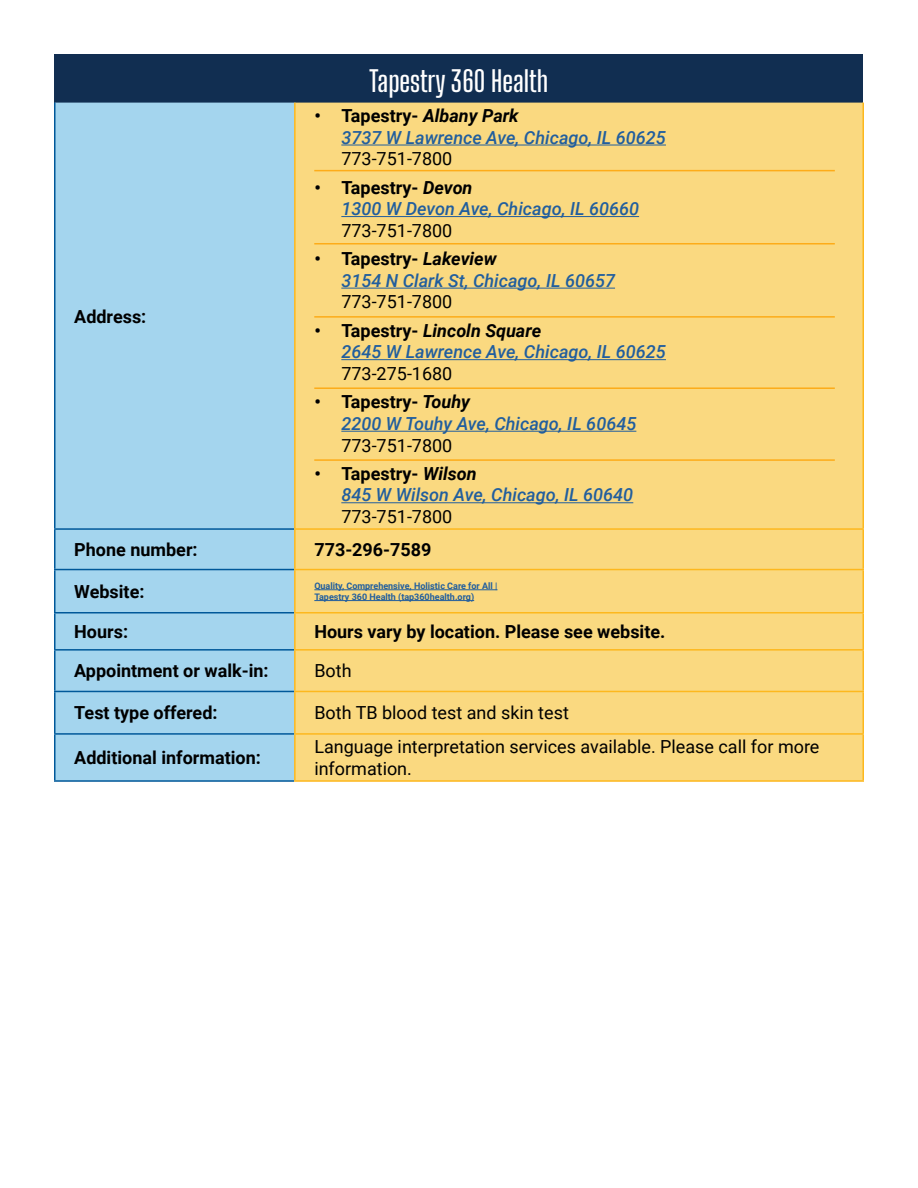
<style>
.page{position:relative;width:918px;height:1188px;background:#fff}
.page>*{position:absolute;margin:0;border:0;box-sizing:border-box;transform-origin:0 0}
.t1{font:100 28.5px "Big Shoulders Display";color:#fff}
.t2{font:italic 500 18px/21.6px "Roboto";color:#215e9e}
.t3{font:18px/21.6px "Roboto";color:#000}
.t4{font:700 18px "Roboto";color:#000}
.t5{font:700 9px/10.8px "Roboto";color:#215e9e}
.s1{font-weight:700;font-style:normal;color:#000}
.s2{font-weight:700;color:#000}
</style>
<div class="page">
<div style="left:55px;top:54px;width:808px;height:49px;background:#112e51"></div>
<div style="left:56px;top:103px;width:238px;height:677px;background:#a4d5ee"></div>
<div style="left:296px;top:103px;width:566px;height:677px;background:#fad980"></div>
<hr style="left:54px;top:103px;width:2px;height:425px;background:#005899">
<hr style="left:54px;top:528px;width:240px;height:2px;background:#005899">
<hr style="left:54px;top:530px;width:2px;height:39px;background:#005899">
<hr style="left:54px;top:569px;width:240px;height:1px;background:#005899">
<hr style="left:54px;top:570px;width:2px;height:42px;background:#005899">
<hr style="left:54px;top:612px;width:240px;height:2px;background:#005899">
<hr style="left:54px;top:614px;width:2px;height:35px;background:#005899">
<hr style="left:54px;top:649px;width:240px;height:2px;background:#005899">
<hr style="left:54px;top:651px;width:2px;height:40px;background:#005899">
<hr style="left:54px;top:691px;width:240px;height:1px;background:#005899">
<hr style="left:54px;top:692px;width:2px;height:41px;background:#005899">
<hr style="left:54px;top:733px;width:240px;height:2px;background:#005899">
<hr style="left:54px;top:735px;width:2px;height:45px;background:#005899">
<hr style="left:54px;top:780px;width:240px;height:2px;background:#005899">
<hr style="left:294px;top:103px;width:2px;height:425px;background:#fdb81e">
<hr style="left:862px;top:103px;width:2px;height:425px;background:#fdb81e">
<hr style="left:294px;top:528px;width:570px;height:2px;background:#fdb81e">
<hr style="left:294px;top:530px;width:2px;height:39px;background:#fdb81e">
<hr style="left:862px;top:530px;width:2px;height:39px;background:#fdb81e">
<hr style="left:294px;top:569px;width:570px;height:1px;background:#fdb81e">
<hr style="left:294px;top:570px;width:2px;height:42px;background:#fdb81e">
<hr style="left:862px;top:570px;width:2px;height:42px;background:#fdb81e">
<hr style="left:294px;top:612px;width:570px;height:2px;background:#fdb81e">
<hr style="left:294px;top:614px;width:2px;height:35px;background:#fdb81e">
<hr style="left:862px;top:614px;width:2px;height:35px;background:#fdb81e">
<hr style="left:294px;top:649px;width:570px;height:2px;background:#fdb81e">
<hr style="left:294px;top:651px;width:2px;height:40px;background:#fdb81e">
<hr style="left:862px;top:651px;width:2px;height:40px;background:#fdb81e">
<hr style="left:294px;top:691px;width:570px;height:1px;background:#fdb81e">
<hr style="left:294px;top:692px;width:2px;height:41px;background:#fdb81e">
<hr style="left:862px;top:692px;width:2px;height:41px;background:#fdb81e">
<hr style="left:294px;top:733px;width:570px;height:2px;background:#fdb81e">
<hr style="left:294px;top:735px;width:2px;height:45px;background:#fdb81e">
<hr style="left:862px;top:735px;width:2px;height:45px;background:#fdb81e">
<hr style="left:294px;top:780px;width:570px;height:2px;background:#fdb81e">
<hr style="left:341px;top:145px;width:325px;height:1px;background:#215e9e">
<hr style="left:341px;top:216px;width:298px;height:1px;background:#215e9e">
<hr style="left:341px;top:288px;width:274px;height:1px;background:#215e9e">
<hr style="left:341px;top:359px;width:325px;height:1px;background:#215e9e">
<hr style="left:341px;top:431px;width:295px;height:1px;background:#215e9e">
<hr style="left:341px;top:502px;width:292px;height:1px;background:#215e9e">
<hr style="left:314px;top:590px;width:184px;height:1px;background:#215e9e">
<hr style="left:314px;top:600px;width:160px;height:1px;background:#215e9e">
<hr style="left:314px;top:170px;width:521px;height:1px;background:#fdac19">
<hr style="left:314px;top:243px;width:521px;height:1px;background:#fdac19">
<hr style="left:314px;top:316px;width:521px;height:2px;background:#fdac19">
<hr style="left:314px;top:387px;width:521px;height:2px;background:#fdac19">
<hr style="left:314px;top:459px;width:521px;height:2px;background:#fdac19">
<p class="t4" style="left:74px;top:304px;width:74px">Address:</p>
<h1 class="t1" style="left:370px;top:62px;width:180px">Tapestry 360 Health</h1>
<p class="t2" style="left:341px;top:104px;width:326px;text-indent:-27px"><span class="s1">• Tapestry-</span> <span class="s2">Albany Park<br></span>3737 W Lawrence Ave, Chicago, IL 60625</p>
<p class="t3" style="left:341px;top:147px;width:113px">773-751-7800</p>
<p class="t2" style="left:341px;top:176px;width:299px;text-indent:-27px"><span class="s1">• Tapestry-</span> <span class="s2">Devon<br></span>1300 W Devon Ave, Chicago, IL 60660</p>
<p class="t3" style="left:341px;top:219px;width:113px">773-751-7800</p>
<p class="t2" style="left:341px;top:247px;width:275px;text-indent:-27px"><span class="s1">• Tapestry-</span> <span class="s2">Lakeview<br></span>3154 N Clark St, Chicago, IL 60657</p>
<p class="t3" style="left:341px;top:291px;width:113px">773-751-7800</p>
<p class="t2" style="left:341px;top:319px;width:326px;text-indent:-27px"><span class="s1">• Tapestry-</span> <span class="s2">Lincoln Square<br></span>2645 W Lawrence Ave, Chicago, IL 60625</p>
<p class="t3" style="left:341px;top:362px;width:113px">773-275-1680</p>
<p class="t2" style="left:341px;top:390px;width:297px;text-indent:-27px"><span class="s1">• Tapestry-</span> <span class="s2">Touhy<br></span>2200 W Touhy Ave, Chicago, IL 60645</p>
<p class="t3" style="left:341px;top:434px;width:113px">773-751-7800</p>
<p class="t2" style="left:341px;top:462px;width:293px;text-indent:-27px"><span class="s1">• Tapestry-</span> <span class="s2">Wilson<br></span>845 W Wilson Ave, Chicago, IL 60640</p>
<p class="t3" style="left:341px;top:505px;width:113px">773-751-7800</p>
<p class="t4" style="left:74px;top:537px;width:125px">Phone number:</p>
<p class="t4" style="left:314px;top:537px;width:119px">773-296-7589</p>
<p class="t4" style="left:74px;top:579px;width:72px">Website:</p>
<p class="t5" style="left:314px;top:580px;width:185px">Quality, Comprehensive, Holistic Care for All |<br>Tapestry 360 Health (tap360health.org)</p>
<p class="t4" style="left:74px;top:619px;width:55px">Hours:</p>
<p class="t4" style="left:314px;top:619px;width:353px">Hours vary by location. Please see website.</p>
<p class="t4" style="left:74px;top:658px;width:196px">Appointment or walk-in:</p>
<p class="t3" style="left:314px;top:660px;width:39px">Both</p>
<p class="t4" style="left:74px;top:700px;width:145px">Test type offered:</p>
<p class="t3" style="left:314px;top:702px;width:256px">Both TB blood test and skin test</p>
<p class="t4" style="left:74px;top:745px;width:188px">Additional information:</p>
<p class="t3" style="left:314px;top:736px;width:507px">Language interpretation services available. Please call for more information.</p>
</div>
